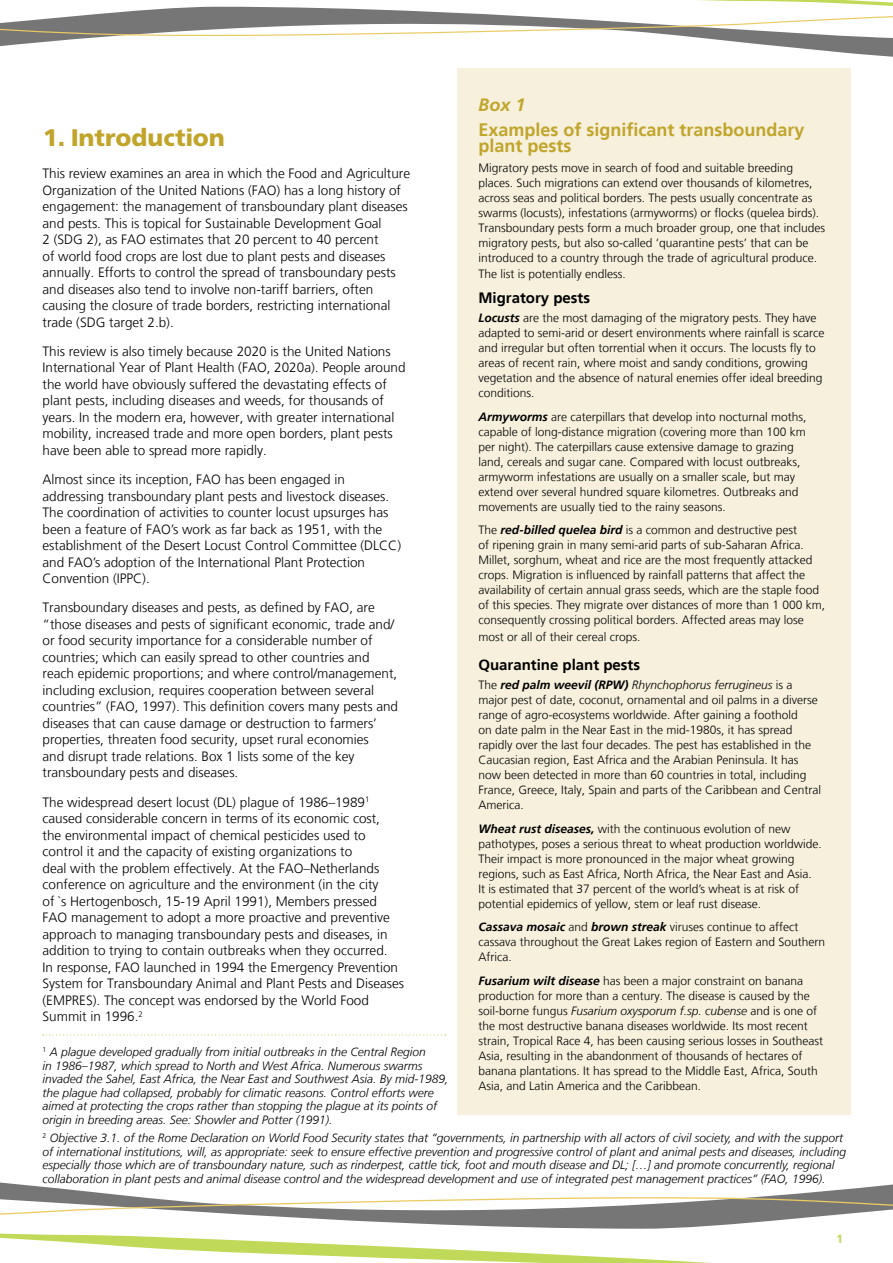
<style>
.page{position:relative;width:893px;height:1263px;background:#fff}
.page>*{position:absolute;margin:0;border:0;box-sizing:border-box;transform-origin:0 0}
.t1{font:900 24px "Frutiger Neue LTCYR";color:#c1a52b}
.t2{font:700 18px/16.5px "Frutiger LT";color:#c1a52b}
.t3{font:italic 700 18px "Frutiger";color:#c1a52b}
.t4{font:700 15px "Frutiger LT";color:#000}
.t5{font:300 13.5px/16.5px "Frutiger LT";color:#000}
.t6{font:300 12px/15px "Frutiger LT";color:#000}
.t7{font:italic 300 12px/13.5px "Frutiger LT";color:#000}
.t8{font:900 condensed 12px "Frutiger LT";color:#c1d959}
.s1{font-weight:700;font-style:italic}
.s2{font-style:italic}
</style>
<div class="page">
<svg style="left:1px;top:1182px;width:891px;height:13px"></svg>
<svg style="left:1px;top:1195px;width:891px;height:67px"></svg>
<svg style="left:1px;top:1196px;width:891px;height:36px"></svg>
<svg style="left:1px;top:38px;width:891px;height:37px"></svg>
<svg style="left:1px;top:1px;width:891px;height:37px"></svg>
<div style="left:457px;top:68px;width:393px;height:1046px;background:#f6f0dd"></div>
<svg style="left:43px;top:1034px;width:403px;height:1px"></svg>
<h2 class="t3" style="left:478px;top:94px;width:49px">Box 1</h2>
<h2 class="t2" style="left:478px;top:121px;width:328px">Examples of significant transboundary plant pests</h2>
<p class="t6" style="left:478px;top:160px;width:348px">Migratory pests move in search of food and suitable breeding places. Such migrations can extend over thousands of kilometres, across seas and political borders. The pests usually concentrate as swarms (locusts), infestations (armyworms) or flocks (quelea birds).<br>Transboundary pests form a much broader group, one that includes migratory pests, but also so-called ‘quarantine pests’ that can be introduced to a country through the trade of agricultural produce.</p>
<p class="t6" style="left:478px;top:267px;width:149px">The list is potentially endless.</p>
<p class="t4" style="left:478px;top:289px;width:113px">Migratory pests</p>
<p class="t6" style="left:478px;top:311px;width:348px"><span class="s1">Locusts</span> are the most damaging of the migratory pests. They have adapted to semi-arid or desert environments where rainfall is scarce and irregular but often torrential when it occurs. The locusts fly to areas of recent rain, where moist and sandy conditions, growing vegetation and the absence of natural enemies offer ideal breeding conditions.</p>
<p class="t6" style="left:478px;top:409px;width:330px"><span class="s1">Armyworms</span> are caterpillars that develop into nocturnal moths, capable of long-distance migration (covering more than 100 km per night). The caterpillars cause extensive damage to grazing land, cereals and sugar cane. Compared with locust outbreaks, armyworm infestations are usually on a smaller scale, but may extend over several hundred square kilometres. Outbreaks and movements are usually tied to the rainy seasons.</p>
<p class="t6" style="left:478px;top:523px;width:348px">The <span class="s1">red-billed quelea bird</span> is a common and destructive pest<br>of ripening grain in many semi-arid parts of sub-Saharan Africa.<br>Millet, sorghum, wheat and rice are the most frequently attacked crops. Migration is influenced by rainfall patterns that affect the availability of certain annual grass seeds, which are the staple food of this species. They migrate over distances of more than 1 000 km, consequently crossing political borders. Affected areas may lose</p>
<p class="t6" style="left:478px;top:629px;width:163px">most or all of their cereal crops.</p>
<p class="t4" style="left:478px;top:656px;width:163px">Quarantine plant pests</p>
<p class="t6" style="left:478px;top:678px;width:344px">The <span class="s1">red palm weevil (RPW)</span> <span class="s2">Rhynchophorus ferrugineus</span> is a major pest of date, coconut, ornamental and oil palms in a diverse range of agro-ecosystems worldwide. After gaining a foothold<br>on date palm in the Near East in the mid-1980s, it has spread rapidly over the last four decades. The pest has established in the Caucasian region, East Africa and the Arabian Peninsula. It has now been detected in more than 60 countries in total, including France, Greece, Italy, Spain and parts of the Caribbean and Central America.</p>
<p class="t6" style="left:478px;top:821px;width:345px"><span class="s1">Wheat rust diseases,</span> with the continuous evolution of new pathotypes, poses a serious threat to wheat production worldwide.<br>Their impact is more pronounced in the major wheat growing regions, such as East Africa, North Africa, the Near East and Asia.<br>It is estimated that 37 percent of the world’s wheat is at risk of potential epidemics of yellow, stem or leaf rust disease.</p>
<p class="t6" style="left:478px;top:920px;width:348px"><span class="s1">Cassava mosaic</span> and <span class="s1">brown streak</span> viruses continue to affect cassava throughout the Great Lakes region of Eastern and Southern<br>Africa.</p>
<p class="t6" style="left:478px;top:973px;width:346px"><span class="s1">Fusarium wilt disease</span> has been a major constraint on banana production for more than a century. The disease is caused by the soil-borne fungus <span class="s2">Fusarium oxysporum f.sp. cubense</span> and is one of the most destructive banana diseases worldwide. Its most recent strain, Tropical Race 4, has been causing serious losses in Southeast Asia, resulting in the abandonment of thousands of hectares of banana plantations. It has spread to the Middle East, Africa, South Asia, and Latin America and the Caribbean.</p>
<h1 class="t1" style="left:44px;top:123px;width:183px">1. Introduction</h1>
<p class="t5" style="left:43px;top:165px;width:369px">This review examines an area in which the Food and Agriculture Organization of the United Nations (FAO) has a long history of engagement: the management of transboundary plant diseases and pests. This is topical for Sustainable Development Goal<br>2 (SDG 2), as FAO estimates that 20 percent to 40 percent<br>of world food crops are lost due to plant pests and diseases annually. Efforts to control the spread of transboundary pests and diseases also tend to involve non-tariff barriers, often causing the closure of trade borders, restricting international trade (SDG target 2.b).</p>
<p class="t5" style="left:43px;top:343px;width:365px">This review is also timely because 2020 is the United Nations International Year of Plant Health (FAO, 2020a). People around the world have obviously suffered the devastating effects of plant pests, including diseases and weeds, for thousands of years. In the modern era, however, with greater international mobility, increased trade and more open borders, plant pests have been able to spread more rapidly.</p>
<p class="t5" style="left:43px;top:471px;width:360px">Almost since its inception, FAO has been engaged in addressing transboundary plant pests and livestock diseases.<br>The coordination of activities to counter locust upsurges has been a feature of FAO’s work as far back as 1951, with the establishment of the Desert Locust Control Committee (DLCC) and FAO’s adoption of the International Plant Protection Convention (IPPC).</p>
<p class="t5" style="left:43px;top:600px;width:357px">Transboundary diseases and pests, as defined by FAO, are “those diseases and pests of significant economic, trade and/ or food security importance for a considerable number of countries; which can easily spread to other countries and reach epidemic proportions; and where control/management, including exclusion, requires cooperation between several countries” (FAO, 1997). This definition covers many pests and diseases that can cause damage or destruction to farmers’ properties, threaten food security, upset rural economies<br>and disrupt trade relations. Box 1 lists some of the key transboundary pests and diseases.</p>
<p class="t5" style="left:43px;top:794px;width:363px">The widespread desert locust (DL) plague of 1986–1989<sup>1 </sup>caused considerable concern in terms of its economic cost,<br>the environmental impact of chemical pesticides used to control it and the capacity of existing organizations to<br>deal with the problem effectively. At the FAO–Netherlands conference on agriculture and the environment (in the city<br>of `s Hertogenbosch, 15-19 April 1991), Members pressed FAO management to adopt a more proactive and preventive approach to managing transboundary pests and diseases, in addition to trying to contain outbreaks when they occurred.<br>In response, FAO launched in 1994 the Emergency Prevention System for Transboundary Animal and Plant Pests and Diseases (EMPRES). The concept was endorsed by the World Food Summit in 1996.<sup>2</sup></p>
<p class="t7" style="left:43px;top:1045px;width:408px"><sup>1</sup> A plague developed gradually from initial outbreaks in the Central Region<br>in 1986–1987, which spread to North and West Africa. Numerous swarms invaded the Sahel, East Africa, the Near East and Southwest Asia. By mid-1989, the plague had collapsed, probably for climatic reasons. Control efforts were aimed at protecting the crops rather than stopping the plague at its points of origin in breeding areas. See: Showler and Potter (1991).</p>
<p class="t7" style="left:43px;top:1131px;width:805px"><sup>2</sup> Objective 3.1. of the Rome Declaration on World Food Security states that “governments, in partnership with all actors of civil society, and with the support of international institutions, will, as appropriate: seek to ensure effective prevention and progressive control of plant and animal pests and diseases, including especially those which are of transboundary nature, such as rinderpest, cattle tick, foot and mouth disease and DL; […] and promote concurrently, regional collaboration in plant pests and animal disease control and the widespread development and use of integrated pest management practices” (FAO, 1996).</p>
<p class="t8" style="left:837px;top:1231px;width:8px">1</p>
</div>
